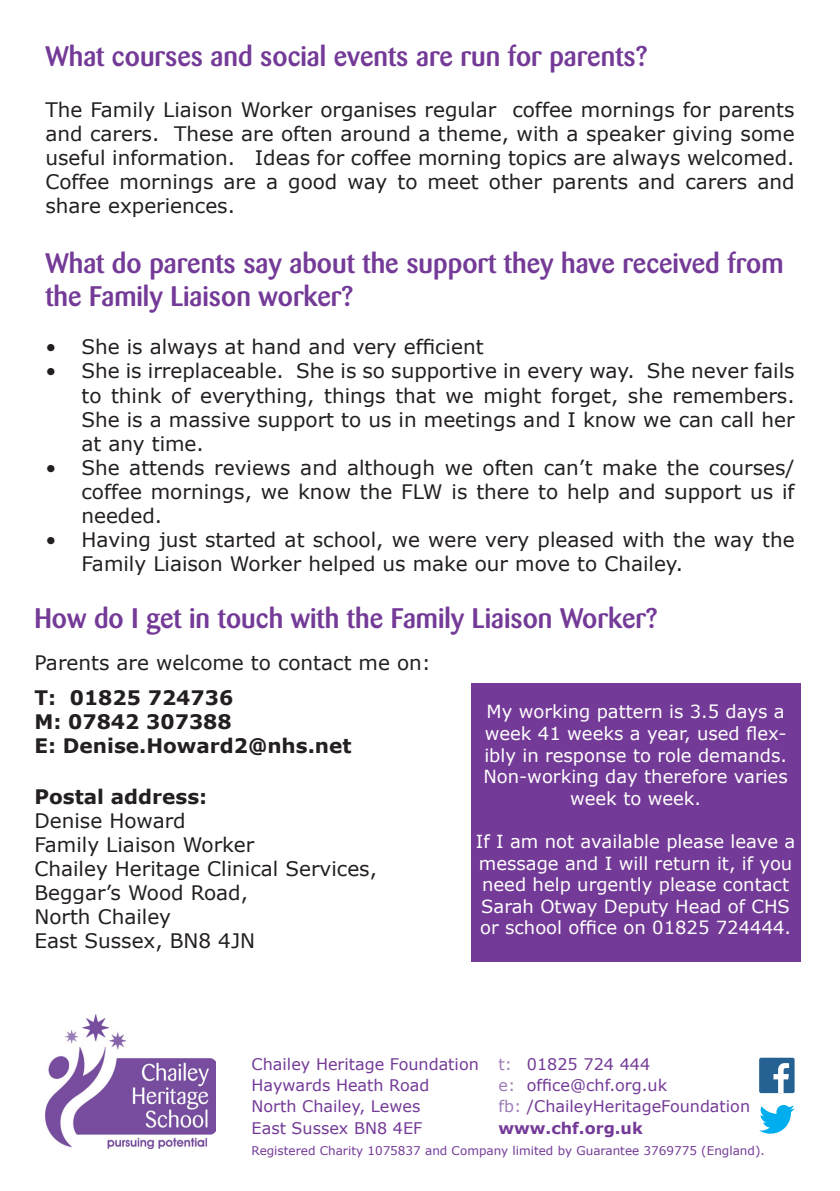
<style>
.page{position:relative;width:840px;height:1191px;background:#fff}
.page>*{position:absolute;margin:0;border:0;box-sizing:border-box;transform-origin:0 0}
.t1{font:500 28px/33.6px "Barmeno";color:#743a97}
.t2{font:20px/24px "Verdana";color:#231f20;text-align:justify}
.t3{font:700 20px/24px "Verdana";color:#231f20}
.t4{font:18px/21.6px "Verdana";color:#fff;text-align:center}
.t5{font:16px/21.2px "Verdana";color:#743a97}
.t6{font:12px "Verdana";color:#743a97}
.s1{color:#9e7db8}
.s2{font-weight:700}
</style>
<div class="page">
<div style="left:758px;top:1057px;width:36px;height:36px;background:#266193;border-radius:2px"></div>
<svg style="left:773px;top:1063px;width:15px;height:30px"></svg>
<img style="left:45px;top:1014px;width:170px;height:134px">
<svg style="left:759px;top:1105px;width:35px;height:28px"></svg>
<div style="left:471px;top:683px;width:328px;height:278px;background:#743a97"></div>
<h1 class="t1" style="left:45px;top:40px;width:603px">What courses and social events are run for parents?</h1>
<p class="t2" style="left:45px;top:98px;width:750px">The Family Liaison Worker organises regular coffee mornings for parents and carers. These are often around a theme, with a speaker giving some useful information. Ideas for coffee morning topics are always welcomed.<br>Coffee mornings are a good way to meet other parents and carers and share experiences.</p>
<h1 class="t1" style="left:45px;top:246px;width:739px">What do parents say about the support they have received from the Family Liaison worker?</h1>
<p class="t2" style="left:45px;top:335px;width:439px">• She is always at hand and very efficient</p>
<p class="t2" style="left:81px;top:359px;width:714px;text-indent:-36px">• She is irreplaceable. She is so supportive in every way. She never fails to think of everything, things that we might forget, she remembers.<br>She is a massive support to us in meetings and I know we can call her at any time.</p>
<p class="t2" style="left:81px;top:455px;width:714px;text-indent:-36px">• She attends reviews and although we often can’t make the courses/ coffee mornings, we know the FLW is there to help and support us if needed.</p>
<p class="t2" style="left:81px;top:527px;width:714px;text-indent:-36px">• Having just started at school, we were very pleased with the way the<br>Family Liaison Worker helped us make our move to Chailey.</p>
<h1 class="t1" style="left:34px;top:601px;width:624px">How do I get in touch with the Family Liaison Worker?</h1>
<p class="t2" style="left:34px;top:651px;width:398px">Parents are welcome to contact me on:</p>
<p class="t3" style="left:34px;top:686px;width:318px">T: 01825 724736<br>M: 07842 307388<br>E: Denise.Howard2@nhs.net</p>
<p class="t3" style="left:34px;top:784px;width:174px">Postal address:</p>
<p class="t2" style="left:34px;top:808px;width:344px;text-align:left">Denise Howard<br>Family Liaison Worker<br>Chailey Heritage Clinical Services,<br>Beggar’s Wood Road,<br>North Chailey<br>East Sussex, BN8 4JN</p>
<p class="t4" style="left:483px;top:701px;width:305px">My working pattern is 3.5 days a week 41 weeks a year, used flex&shy;ibly in response to role demands.<br>Non-working day therefore varies week to week.</p>
<p class="t4" style="left:475px;top:831px;width:321px;text-align:left">If I am not available please leave a message and I will return it, if you need help urgently please contact Sarah Otway Deputy Head of CHS or school office on 01825 724444.</p>
<p class="t5" style="left:251px;top:1053px;width:229px">Chailey Heritage Foundation<br>Haywards Heath Road<br>North Chailey, Lewes<br>East Sussex BN8 4EF</p>
<p class="t5" style="left:498px;top:1053px;width:253px"><span class="s1">t:</span> 01825 724 444<br><span class="s1">e:</span> office@chf.org.uk<br><span class="s1">fb:</span> /ChaileyHeritageFoundation <span class="s2">www.chf.org.uk</span></p>
<p class="t6" style="left:251px;top:1142px;width:514px">Registered Charity 1075837 and Company limited by Guarantee 3769775 (England).</p>
</div>
